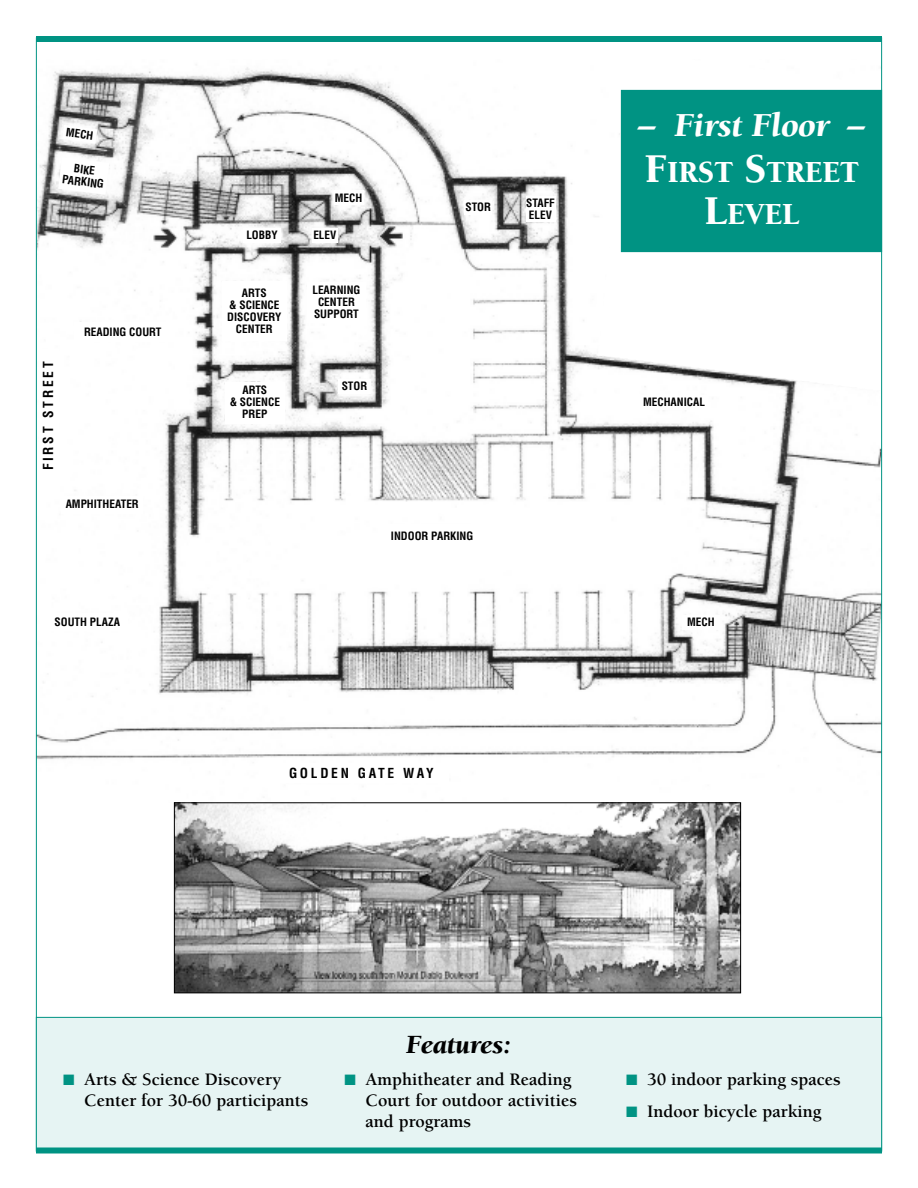
<style>
.page{position:relative;width:918px;height:1188px;background:#fff}
.page>*{position:absolute;margin:0;border:0;box-sizing:border-box;transform-origin:0 0}
.t1{font:italic 900 34.5px "Berkeley";color:#fff}
.t2{font:900 31.5px/42px "Berkeley";color:#fff;text-align:center;scale:.95 1}
.t3{font:italic 900 27px "Berkeley";color:#000}
.t4{font:700 18px/21px "Berkeley";color:#000}
.t5{font:700 condensed 13.5px "Helvetica";letter-spacing:.2em;color:#000}
.t6{font:700 condensed 11.25px/12px "Helvetica";color:#000;text-align:center}
.s1{font-size:42px}
.s2{color:#009383}
</style>
<div class="page">
<img style="left:38px;top:67px;width:842px;height:692px">
<svg style="left:598px;top:51px;width:285px;height:341px"></svg>
<div style="left:36px;top:36px;width:846px;height:6px;background:#009383"></div>
<div style="left:36px;top:1017px;width:846px;height:133px;background:#e6f4f3"></div>
<div style="left:36px;top:1148px;width:846px;height:6px;background:#009383"></div>
<div style="left:621px;top:90px;width:261px;height:162px;background:#009383"></div>
<div style="left:384px;top:524px;width:97px;height:25px;background:#fff"></div>
<div style="left:307px;top:282px;width:59px;height:40px;background:#fff"></div>
<div style="left:74px;top:322px;width:97px;height:20px;background:#fff"></div>
<div style="left:61px;top:496px;width:82px;height:18px;background:#fff"></div>
<div style="left:46px;top:613px;width:82px;height:18px;background:#fff"></div>
<div style="left:641px;top:395px;width:66px;height:15px;background:#fff"></div>
<div style="left:682px;top:615px;width:38px;height:14px;background:#fff"></div>
<div style="left:334px;top:191px;width:30px;height:14px;background:#fff"></div>
<div style="left:338px;top:379px;width:33px;height:15px;background:#fff"></div>
<div style="left:222px;top:281px;width:65px;height:59px;background:#fff"></div>
<div style="left:225px;top:382px;width:60px;height:42px;background:#fff"></div>
<div style="left:464px;top:200px;width:28px;height:15px;background:#fff"></div>
<div style="left:243px;top:228px;width:38px;height:14px;background:#fff"></div>
<div style="left:312px;top:228px;width:26px;height:15px;background:#fff"></div>
<div style="left:526px;top:196px;width:29px;height:26px;background:#fff"></div>
<svg style="left:58px;top:157px;width:51px;height:38px"></svg>
<svg style="left:62px;top:125px;width:35px;height:19px"></svg>
<div style="left:39px;top:349px;width:19px;height:134px;background:#fff"></div>
<img style="left:176px;top:804px;width:563px;height:187px">
<div style="left:174px;top:802px;width:567px;height:191px;border:1px solid #000"></div>
<p class="t6" style="left:67px;top:126px;width:29px;rotate:8deg">MECH</p>
<p class="t6" style="left:64px;top:161px;width:44px;rotate:7deg">BIKE<br>PARKING</p>
<p class="t5" style="left:41px;top:470px;width:110px;rotate:-90deg">FIRST STREET</p>
<p class="t6" style="left:84px;top:326px;width:79px">READING COURT</p>
<p class="t6" style="left:66px;top:498px;width:75px">AMPHITHEATER</p>
<p class="t6" style="left:55px;top:616px;width:67px">SOUTH PLAZA</p>
<p class="t6" style="left:335px;top:192px;width:29px">MECH</p>
<p class="t6" style="left:246px;top:229px;width:33px">LOBBY</p>
<p class="t6" style="left:313px;top:230px;width:25px">ELEV</p>
<p class="t6" style="left:227px;top:287px;width:56px">ARTS<br>&amp; SCIENCE<br>DISCOVERY<br>CENTER</p>
<p class="t6" style="left:230px;top:385px;width:52px">ARTS<br>&amp; SCIENCE<br>PREP</p>
<p class="t6" style="left:312px;top:284px;width:50px">LEARNING<br>CENTER<br>SUPPORT</p>
<p class="t6" style="left:342px;top:380px;width:27px">STOR</p>
<p class="t6" style="left:465px;top:202px;width:27px">STOR</p>
<p class="t6" style="left:526px;top:197px;width:30px;text-align:left">STAFF<br>ELEV</p>
<p class="t6" style="left:391px;top:530px;width:84px">INDOOR PARKING</p>
<p class="t5" style="left:289px;top:765px;width:146px">GOLDEN GATE WAY</p>
<h1 class="t1" style="left:639px;top:111px;width:228px">– First Floor –</h1>
<h2 class="t2" style="left:644px;top:154px;width:227px"><span class="s1">F</span>IRST <span class="s1">S</span>TREET<br><span class="s1">L</span>EVEL</h2>
<p class="t6" style="left:643px;top:397px;width:63px">MECHANICAL</p>
<p class="t6" style="left:687px;top:616px;width:29px">MECH</p>
<h3 class="t3" style="left:406px;top:1034px;width:106px">Features:</h3>
<h3 class="t4" style="left:84px;top:1071px;width:226px;text-indent:-21px"><span class="s2">■</span> Arts &amp; Science Discovery<br>Center for 30-60 participants</h3>
<h3 class="t4" style="left:366px;top:1071px;width:213px;text-indent:-21px"><span class="s2">■</span> Amphitheater and Reading<br>Court for outdoor activities and programs</h3>
<h3 class="t4" style="left:626px;top:1071px;width:216px"><span class="s2">■</span> 30 indoor parking spaces</h3>
<h3 class="t4" style="left:626px;top:1102px;width:197px"><span class="s2">■</span> Indoor bicycle parking</h3>
</div>
